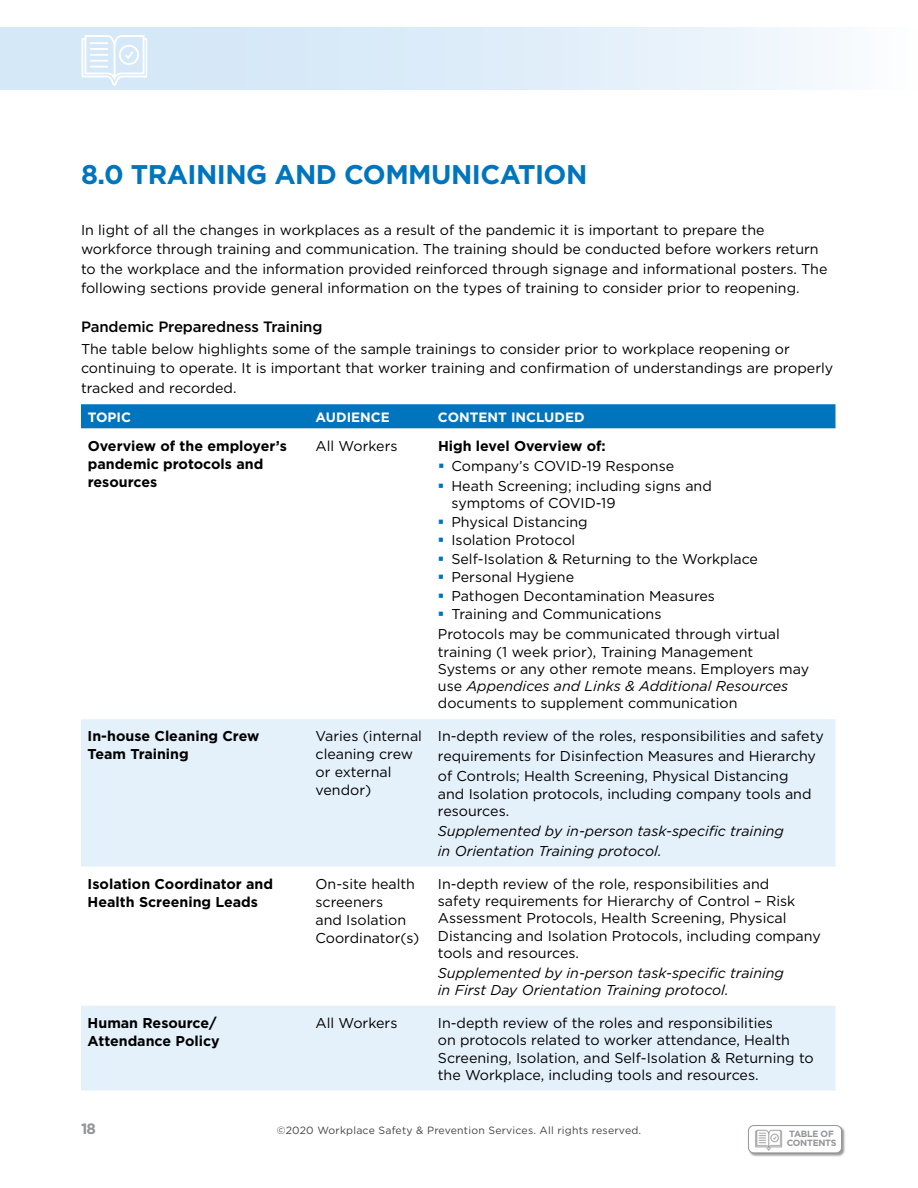
<style>
.page{position:relative;width:918px;height:1188px;background:#fff}
.page>*{position:absolute;margin:0;border:0;box-sizing:border-box;transform-origin:0 0}
.t1{font:700 27px "Gotham";letter-spacing:-.02em;color:#0075be}
.t2{font:500 15px "Gotham";letter-spacing:-.01em;color:#000}
.t3{font:700 15px "Gotham";color:#939598}
.t4{font:14.25px/17.2px "Gotham";color:#000}
.t5{font:700 14.25px/18px "Gotham";color:#000}
.t6{font:italic 14.25px/20px "Gotham";color:#000}
.t7{font:700 13.5px "Gotham";color:#fff}
.t8{font:10.5px "Gotham";letter-spacing:.02em;color:#434444}
.t9{font:700 9px/9px "Gotham";letter-spacing:-.03em;color:#939598}
.s1{font-style:italic}
</style>
<div class="page">
<div style="left:748px;top:1125px;width:98px;height:32px;background:#000;opacity:.4"></div>
<div style="left:748px;top:1126px;width:94px;height:27px;background:#fff;border-radius:5px"></div>
<div style="left:748px;top:1125px;width:94px;height:28px;border:1px solid #939598;border-radius:5px"></div>
<div style="left:0;top:27px;width:918px;height:62px;background:linear-gradient(to right,#cde4f7,#f5f9fd)"></div>
<svg style="left:82px;top:35px;width:65px;height:51px"></svg>
<img style="left:752px;top:1129px;width:33px;height:25px">
<svg style="left:81px;top:404px;width:755px;height:25px;background:#097ac0"></svg>
<svg style="left:81px;top:719px;width:755px;height:371px;fill:#e4f0fa"></svg>
<h1 class="t1" style="left:81px;top:156px;width:508px">8.0 TRAINING AND COMMUNICATION</h1>
<p class="t4" style="left:81px;top:220px;width:748px;line-height:19.5px">In light of all the changes in workplaces as a result of the pandemic it is important to prepare the workforce through training and communication. The training should be conducted before workers return to the workplace and the information provided reinforced through signage and informational posters. The following sections provide general information on the types of training to consider prior to reopening.</p>
<p class="t2" style="left:81px;top:317px;width:243px">Pandemic Preparedness Training</p>
<p class="t4" style="left:81px;top:339px;width:754px;line-height:19.5px">The table below highlights some of the sample trainings to consider prior to workplace reopening or continuing to operate. It is important that worker training and confirmation of understandings are properly tracked and recorded.</p>
<p class="t7" style="left:88px;top:408px;width:45px">TOPIC</p>
<p class="t7" style="left:316px;top:408px;width:76px">AUDIENCE</p>
<p class="t7" style="left:438px;top:408px;width:148px">CONTENT INCLUDED</p>
<p class="t5" style="left:88px;top:437px;width:201px">Overview of the employer’s pandemic protocols and resources</p>
<p class="t4" style="left:316px;top:437px;width:83px">All Workers</p>
<p class="t5" style="left:438px;top:437px;width:169px">High level Overview of:</p>
<p class="t4" style="left:451px;top:455px;width:262px;line-height:20px">Company’s COVID-19 Response<br>Heath Screening; including signs and</p>
<p class="t4" style="left:451px;top:493px;width:308px;line-height:18.6px">symptoms of COVID-19<br>Physical Distancing<br>Isolation Protocol<br>Self-Isolation &amp; Returning to the Workplace<br>Personal Hygiene<br>Pathogen Decontamination Measures<br>Training and Communications</p>
<p class="t4" style="left:438px;top:625px;width:373px">Protocols may be communicated through virtual training (1 week prior), Training Management Systems or any other remote means. Employers may use <span class="s1">Appendices and Links &amp; Additional Resources </span>documents to supplement communication</p>
<p class="t5" style="left:88px;top:727px;width:173px">In-house Cleaning Crew<br>Team Training</p>
<p class="t4" style="left:316px;top:727px;width:108px;line-height:18px">Varies (internal cleaning crew or external vendor)</p>
<p class="t4" style="left:438px;top:726px;width:387px;line-height:20px">In-depth review of the roles, responsibilities and safety requirements for Disinfection Measures and Hierarchy of Controls; Health Screening, Physical Distancing</p>
<p class="t4" style="left:438px;top:785px;width:375px">and Isolation protocols, including company tools and resources.</p>
<p class="t6" style="left:438px;top:821px;width:348px">Supplemented by in-person task-specific training in Orientation Training protocol.</p>
<p class="t5" style="left:88px;top:875px;width:187px">Isolation Coordinator and<br>Health Screening Leads</p>
<p class="t4" style="left:316px;top:874px;width:105px;line-height:18px">On-site health screeners<br>and Isolation<br>Coordinator(s)</p>
<p class="t4" style="left:438px;top:875px;width:384px">In-depth review of the role, responsibilities and<br>safety requirements for Hierarchy of Control – Risk Assessment Protocols, Health Screening, Physical Distancing and Isolation Protocols, including company tools and resources.</p>
<p class="t6" style="left:438px;top:964px;width:348px;line-height:17.2px">Supplemented by in-person task-specific training in First Day Orientation Training protocol.</p>
<p class="t5" style="left:88px;top:1014px;width:134px">Human Resource/<br>Attendance Policy</p>
<p class="t4" style="left:316px;top:1014px;width:83px">All Workers</p>
<p class="t4" style="left:438px;top:1014px;width:377px">In-depth review of the roles and responsibilities<br>on protocols related to worker attendance, Health Screening, Isolation, and Self-Isolation &amp; Returning to the Workplace, including tools and resources.</p>
<p class="t3" style="left:81px;top:1119px;width:17px">18</p>
<p class="t8" style="left:277px;top:1124px;width:366px">©2020 Workplace Safety &amp; Prevention Services. All rights reserved.</p>
<p class="t9" style="left:787px;top:1129px;width:51px">TABLE OF<br>CONTENTS</p>
</div>
